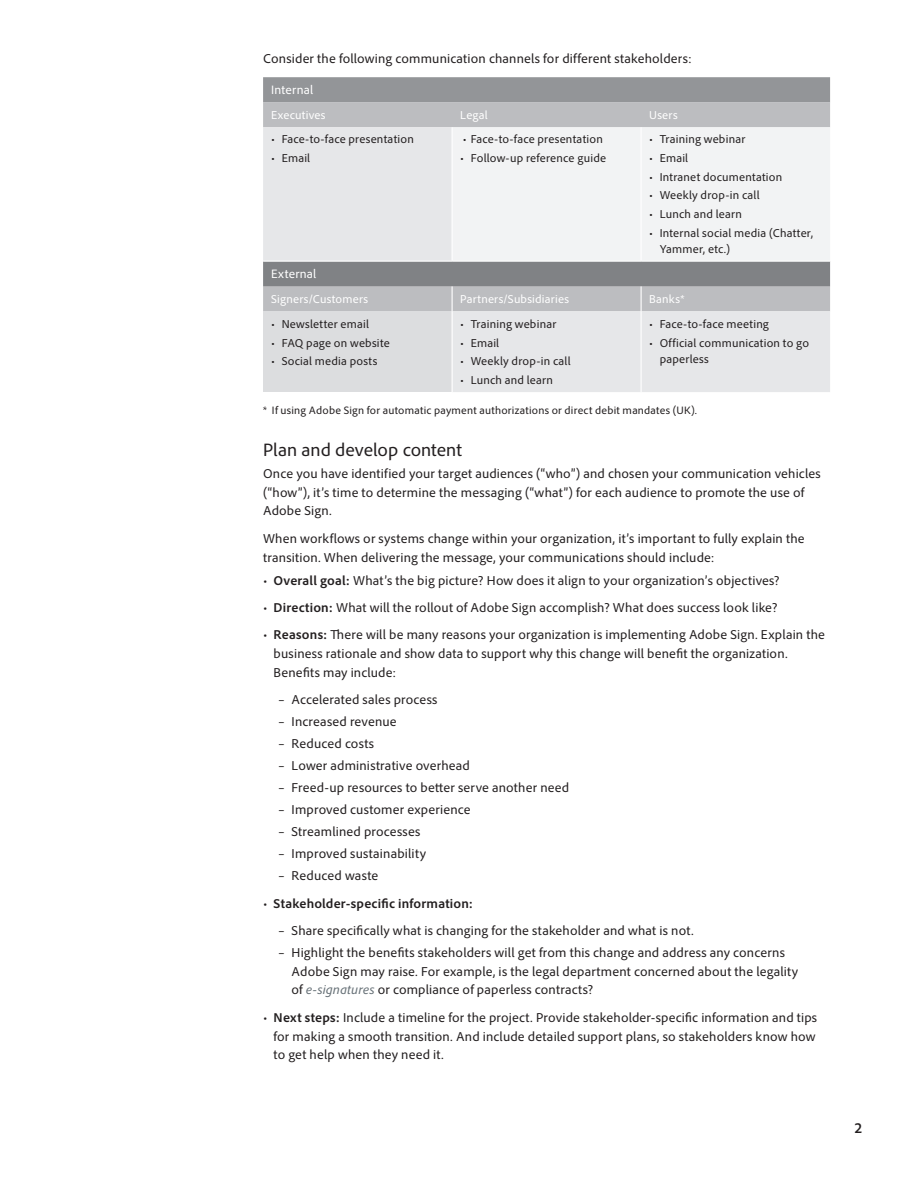
<style>
.page{position:relative;width:918px;height:1188px;background:#fff}
.page>*{position:absolute;margin:0;border:0;box-sizing:border-box;transform-origin:0 0}
.t1{font:18.75px "Adobe Clean";letter-spacing:-.005em;color:#231f20}
.t2{font:700 semi-condensed 15px "Adobe Clean";color:#231f20}
.t3{font:13.5px/18.8px "Adobe Clean";letter-spacing:.01em;color:#231f20}
.t4{font:700 13.5px "Adobe Clean";letter-spacing:.015em;color:#231f20}
.t5{font:12.75px "Adobe Clean";letter-spacing:.015em;color:#fff}
.t6{font:12px/16.5px "Adobe Clean";letter-spacing:.015em;color:#231f20}
.t7{font:12px "Adobe Clean";letter-spacing:.015em;color:#fff}
.t8{font:11.25px "Adobe Clean";letter-spacing:.02em;color:#231f20}
.s1{font-weight:700}
.s2{font-weight:400}
.s3{font-style:italic;color:#687278}
</style>
<div class="page">
<svg style="left:263px;top:77px;width:567px;height:26px;background:#95979a"></svg>
<div style="left:263px;top:103px;width:567px;height:24px;background:#bcbdc0"></div>
<div style="left:263px;top:127px;width:567px;height:265px;background:#e6e7e9"></div>
<div style="left:453px;top:127px;width:377px;height:134px;background:#f2f3f4"></div>
<div style="left:263px;top:311px;width:189px;height:81px;background:#dcdddf"></div>
<hr style="left:452px;top:127px;width:1px;height:134px;background:#fff">
<hr style="left:641px;top:127px;width:1px;height:134px;background:#fff">
<svg style="left:263px;top:261px;width:567px;height:50px;background:#a0a1a4"></svg>
<hr style="left:452px;top:311px;width:1px;height:81px;background:#fff">
<hr style="left:641px;top:311px;width:1px;height:81px;background:#fff">
<p class="t3" style="left:263px;top:49px;width:430px">Consider the following communication channels for different stakeholders:</p>
<p class="t5" style="left:271px;top:82px;width:44px">Internal</p>
<p class="t7" style="left:271px;top:108px;width:56px">Executives</p>
<p class="t7" style="left:460px;top:108px;width:29px">Legal</p>
<p class="t7" style="left:649px;top:108px;width:30px">Users</p>
<p class="t6" style="left:271px;top:131px;width:144px">• Face-to-face presentation</p>
<p class="t6" style="left:271px;top:149px;width:41px">• Email</p>
<p class="t6" style="left:463px;top:131px;width:141px">• Face-to-face presentation</p>
<p class="t6" style="left:460px;top:149px;width:147px">• Follow-up reference guide</p>
<p class="t6" style="left:649px;top:131px;width:98px">• Training webinar</p>
<p class="t6" style="left:649px;top:149px;width:41px">• Email</p>
<p class="t6" style="left:649px;top:168px;width:135px">• Intranet documentation</p>
<p class="t6" style="left:649px;top:187px;width:112px">• Weekly drop-in call</p>
<p class="t6" style="left:649px;top:205px;width:94px">• Lunch and learn</p>
<p class="t6" style="left:660px;top:224px;width:155px;text-indent:-10px">• Internal social media (Chatter,<br>Yammer, etc.)</p>
<p class="t5" style="left:271px;top:266px;width:47px">External</p>
<p class="t7" style="left:271px;top:292px;width:98px">Signers/Customers</p>
<p class="t7" style="left:460px;top:292px;width:110px">Partners/Subsidiaries</p>
<p class="t7" style="left:649px;top:292px;width:37px">Banks*</p>
<p class="t6" style="left:271px;top:316px;width:99px">• Newsletter email</p>
<p class="t6" style="left:271px;top:334px;width:120px">• FAQ page on website</p>
<p class="t6" style="left:271px;top:353px;width:108px">• Social media posts</p>
<p class="t6" style="left:649px;top:316px;width:121px">• Face-to-face meeting</p>
<p class="t6" style="left:660px;top:334px;width:151px;text-indent:-10px">• Official communication to go paperless</p>
<p class="t8" style="left:263px;top:404px;width:436px">* If using Adobe Sign for automatic payment authorizations or direct debit mandates (UK).</p>
<h1 class="t1" style="left:263px;top:439px;width:201px">Plan and develop content</h1>
<p class="t3" style="left:263px;top:464px;width:559px">Once you have identified your target audiences (“who”) and chosen your communication vehicles (“how”), it’s time to determine the messaging (“what”) for each audience to promote the use of<br>Adobe Sign.</p>
<p class="t3" style="left:263px;top:529px;width:543px">When workflows or systems change within your organization, it’s important to fully explain the transition. When delivering the message, your communications should include:</p>
<p class="t3" style="left:263px;top:571px;width:518px">• <span class="s1">Overall goal:</span> What’s the big picture? How does it align to your organization’s objectives?</p>
<p class="t3" style="left:263px;top:598px;width:516px">• <span class="s1">Direction:</span> What will the rollout of Adobe Sign accomplish? What does success look like?</p>
<p class="t3" style="left:274px;top:625px;width:553px;text-indent:-11px">• <span class="s1">Reasons:</span> There will be many reasons your organization is implementing Adobe Sign. Explain the business rationale and show data to support why this change will benefit the organization.<br>Benefits may include:</p>
<p class="t3" style="left:278px;top:690px;width:161px">– Accelerated sales process</p>
<p class="t3" style="left:278px;top:712px;width:120px">– Increased revenue</p>
<p class="t3" style="left:278px;top:734px;width:98px">– Reduced costs</p>
<p class="t3" style="left:278px;top:756px;width:193px">– Lower administrative overhead</p>
<p class="t3" style="left:278px;top:778px;width:293px">– Freed-up resources to better serve another need</p>
<p class="t3" style="left:278px;top:800px;width:194px">– Improved customer experience</p>
<p class="t3" style="left:278px;top:822px;width:144px">– Streamlined processes</p>
<p class="t3" style="left:278px;top:844px;width:149px">– Improved sustainability</p>
<p class="t3" style="left:278px;top:866px;width:102px">– Reduced waste</p>
<p class="t4" style="left:263px;top:895px;width:211px"><span class="s2">•</span> Stakeholder-specific information:</p>
<p class="t3" style="left:278px;top:921px;width:417px">– Share specifically what is changing for the stakeholder and what is not.</p>
<p class="t3" style="left:292px;top:943px;width:508px;text-indent:-14px">– Highlight the benefits stakeholders will get from this change and address any concerns<br>Adobe Sign may raise. For example, is the legal department concerned about the legality of <span class="s3">e-signatures</span> or compliance of paperless contracts?</p>
<p class="t3" style="left:274px;top:1008px;width:545px;text-indent:-11px">• <span class="s1">Next steps:</span> Include a timeline for the project. Provide stakeholder-specific information and tips for making a smooth transition. And include detailed support plans, so stakeholders know how to get help when they need it.</p>
<p class="t6" style="left:460px;top:316px;width:98px">• Training webinar</p>
<p class="t6" style="left:460px;top:334px;width:41px">• Email</p>
<p class="t6" style="left:460px;top:353px;width:112px">• Weekly drop-in call</p>
<p class="t6" style="left:460px;top:372px;width:94px">• Lunch and learn</p>
<p class="t2" style="left:854px;top:1119px;width:9px">2</p>
</div>
